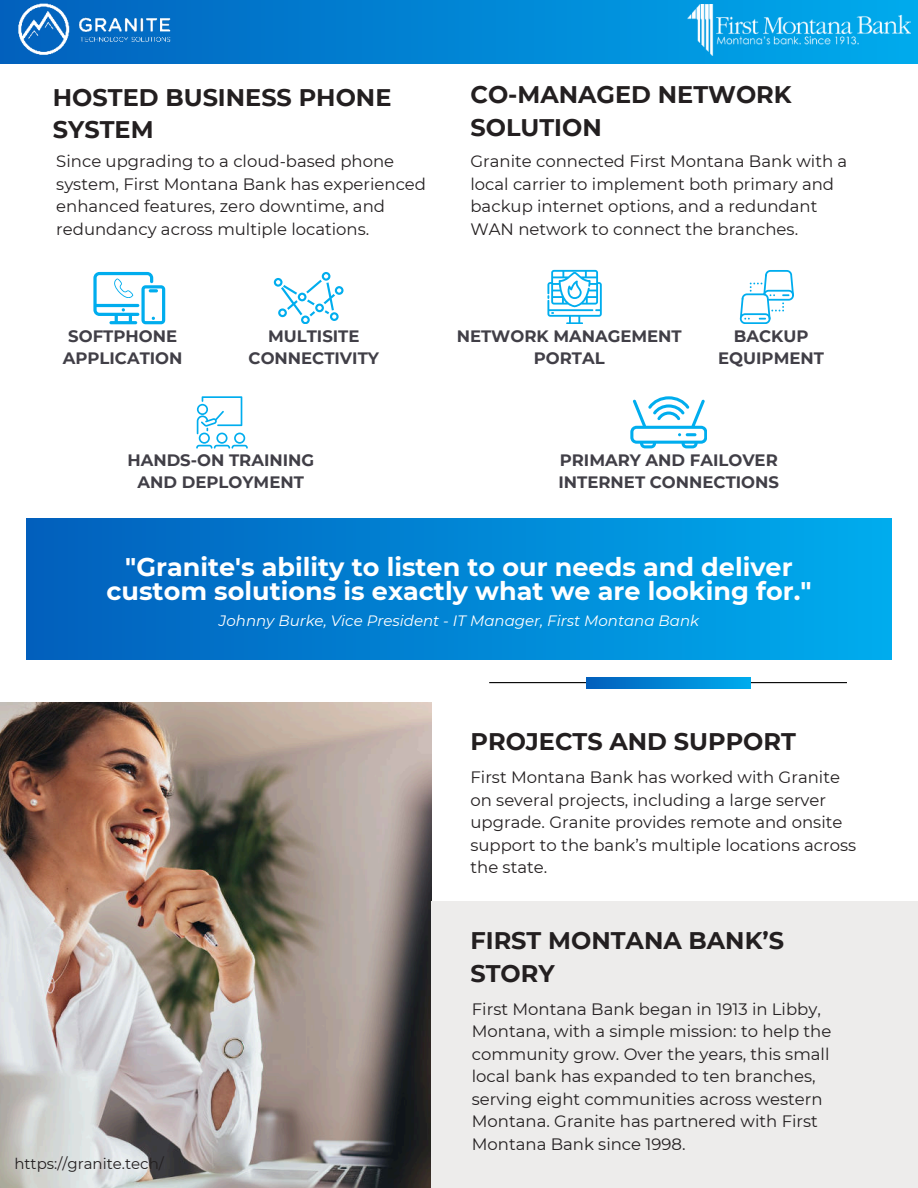
<style>
.page{position:relative;width:918px;height:1188px;background:#fff}
.page>*{position:absolute;margin:0;border:0;box-sizing:border-box;transform-origin:0 0}
.t1{font:700 25.5px/24.8px "Montserrat";color:#fff;text-align:center}
.t2{font:700 24px/32.7px "Montserrat";color:#231f20}
.t3{font:16.5px/22.5px "Montserrat";color:#231f20}
.t4{font:700 16.5px/22.5px "Montserrat";color:#413f47;text-align:center}
.t5{font:italic 15px "Montserrat";color:#fff}
.t6{font:15px "Montserrat";color:#231f20}
</style>
<div class="page">
<hr style="left:489px;top:682px;width:358px;height:1px;background:#000">
<img style="left:0;top:703px;width:432px;height:485px">
<svg style="left:587px;top:677px;width:164px;height:11px"></svg>
<div style="left:432px;top:902px;width:486px;height:286px;background:#edeceb"></div>
<svg style="left:93px;top:272px;width:72px;height:52px"></svg>
<svg style="left:274px;top:272px;width:70px;height:52px"></svg>
<svg style="left:196px;top:396px;width:52px;height:52px"></svg>
<svg style="left:740px;top:270px;width:54px;height:54px"></svg>
<svg style="left:547px;top:270px;width:54px;height:54px"></svg>
<svg style="left:630px;top:396px;width:77px;height:52px"></svg>
<div style="left:27px;top:518px;width:864px;height:142px;background:linear-gradient(to right,#025fbc,#00aced)"></div>
<div style="left:0;top:0;width:918px;height:64px;background:linear-gradient(to right,#0260bd,#00abed)"></div>
<img style="left:14px;top:0;width:161px;height:56px">
<img style="left:687px;top:4px;width:223px;height:51px">
<h2 class="t2" style="left:53px;top:80px;width:340px">HOSTED BUSINESS PHONE<br>SYSTEM</h2>
<p class="t3" style="left:56px;top:149px;width:371px">Since upgrading to a cloud-based phone system, First Montana Bank has experienced enhanced features, zero downtime, and redundancy across multiple locations.</p>
<h2 class="t2" style="left:470px;top:77px;width:323px">CO-MANAGED NETWORK<br>SOLUTION</h2>
<p class="t3" style="left:470px;top:149px;width:378px">Granite connected First Montana Bank with a local carrier to implement both primary and backup internet options, and a redundant WAN network to connect the branches.</p>
<p class="t4" style="left:63px;top:324px;width:121px">SOFTPHONE<br>APPLICATION</p>
<p class="t4" style="left:249px;top:324px;width:132px">MULTISITE<br>CONNECTIVITY</p>
<p class="t4" style="left:457px;top:324px;width:227px">NETWORK MANAGEMENT<br>PORTAL</p>
<p class="t4" style="left:718px;top:324px;width:107px">BACKUP<br>EQUIPMENT</p>
<p class="t4" style="left:127px;top:448px;width:188px">HANDS-ON TRAINING<br>AND DEPLOYMENT</p>
<p class="t4" style="left:559px;top:448px;width:222px;text-align:left">PRIMARY AND FAILOVER<br>INTERNET CONNECTIONS</p>
<h1 class="t1" style="left:106px;top:553px;width:707px">"Granite's ability to listen to our needs and deliver custom solutions is exactly what we are looking for."</h1>
<p class="t5" style="left:219px;top:611px;width:482px">Johnny Burke, Vice President - IT Manager, First Montana Bank</p>
<h2 class="t2" style="left:470px;top:724px;width:327px">PROJECTS AND SUPPORT</h2>
<p class="t3" style="left:470px;top:766px;width:387px">First Montana Bank has worked with Granite on several projects, including a large server upgrade. Granite provides remote and onsite support to the bank’s multiple locations across the state.</p>
<h2 class="t2" style="left:470px;top:923px;width:315px">FIRST MONTANA BANK’S<br>STORY</h2>
<p class="t6" style="left:14px;top:1153px;width:151px">https://granite.tech/</p>
<p class="t3" style="left:472px;top:997px;width:361px">First Montana Bank began in 1913 in Libby, Montana, with a simple mission: to help the community grow. Over the years, this small local bank has expanded to ten branches, serving eight communities across western Montana. Granite has partnered with First Montana Bank since 1998.</p>
</div>
